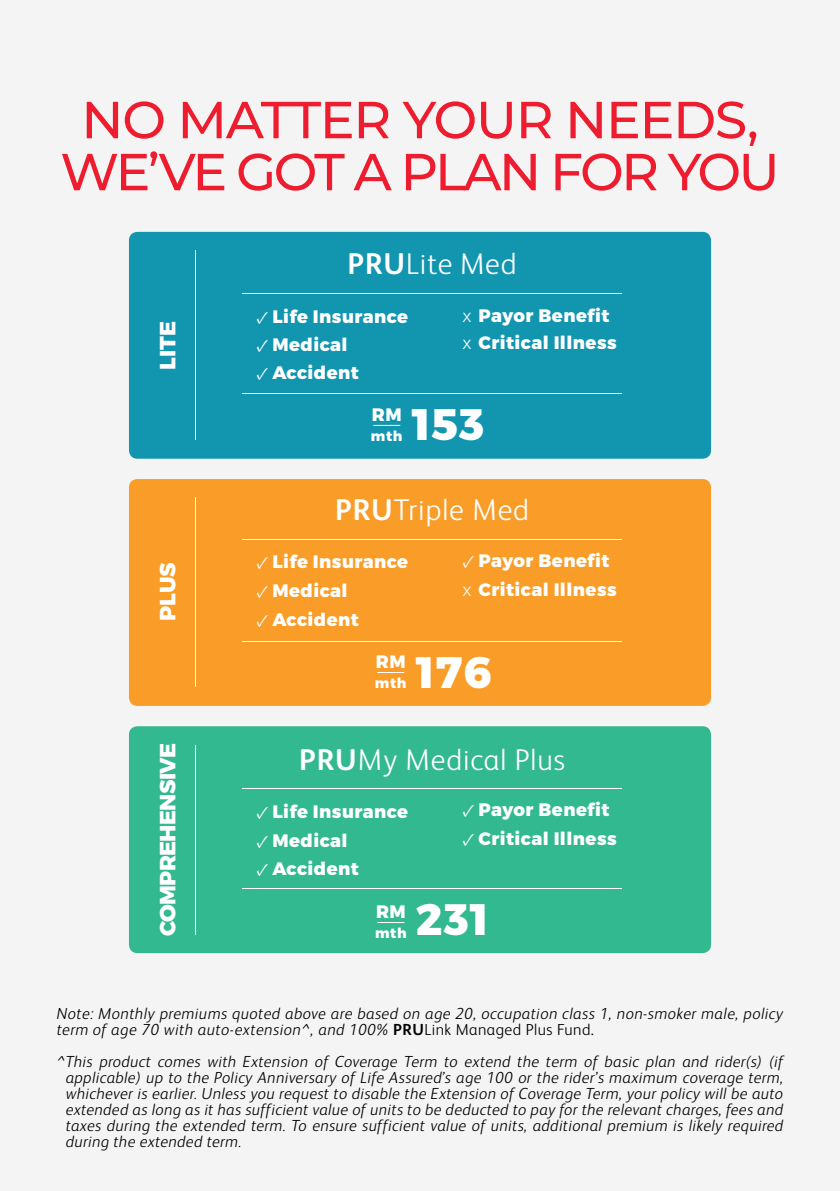
<style>
.page{position:relative;width:840px;height:1191px;background:#fff}
.page>*{position:absolute;margin:0;border:0;box-sizing:border-box;transform-origin:0 0}
.t1{font:500 52px/52px "Montserrat";letter-spacing:-.05em;color:#ed1c2e;text-align:center}
.t2{font:800 44px "Montserrat";letter-spacing:.025em;color:#fff}
.t3{font:300 30px "FS Albert Pro";letter-spacing:.03em;color:#fff}
.t4{font:800 22px "Montserrat";letter-spacing:-.03em;color:#fff}
.t5{font:800 18px/27.4px "Montserrat";letter-spacing:.025em;color:#fff}
.t6{font:italic 300 16px/16px "FS Albert Pro";letter-spacing:.025em;color:#000}
.t7{font:800 14px "Montserrat";letter-spacing:.045em;color:#fff}
.s1{font-weight:700}
.s2{font-family:"Minion Pro";font-weight:400}
.s3{font-family:"Helvetica";font-weight:300}
.s4{font-weight:700;font-style:normal}
.s5{font-style:normal}
</style>
<div class="page">
<div style="left:0;top:0;width:839px;height:1191px;background:#f3f4f3"></div>
<div style="left:129px;top:479px;width:581px;height:227px;background:#f99d28;border-radius:9px"></div>
<div style="left:129px;top:232px;width:581px;height:227px;background:#1296b0;border-radius:9px"></div>
<hr style="left:242px;top:293px;width:379px;height:1px;background:#fff">
<hr style="left:195px;top:251px;width:1px;height:189px;background:#fff">
<hr style="left:195px;top:497px;width:1px;height:189px;background:#fff">
<hr style="left:242px;top:393px;width:379px;height:1px;background:#fff">
<hr style="left:242px;top:539px;width:379px;height:1px;background:#fff">
<hr style="left:242px;top:641px;width:379px;height:1px;background:#fff">
<div style="left:129px;top:726px;width:581px;height:227px;background:#33b990;border-radius:9px"></div>
<hr style="left:242px;top:788px;width:379px;height:1px;background:#fff">
<hr style="left:242px;top:887px;width:379px;height:1px;background:#fff">
<svg style="left:373px;top:425px;width:27px;height:1px"></svg>
<svg style="left:377px;top:672px;width:27px;height:1px"></svg>
<svg style="left:377px;top:922px;width:27px;height:1px"></svg>
<hr style="left:195px;top:745px;width:1px;height:189px;background:#fff">
<h1 class="t1" style="left:60px;top:92px;width:720px">NO MATTER YOUR NEEDS,<br>WE’VE GOT A PLAN FOR YOU</h1>
<h3 class="t4" style="left:154px;top:369px;width:50px;rotate:-90deg">LITE</h3>
<h3 class="t4" style="left:154px;top:621px;width:60px;rotate:-90deg">PLUS</h3>
<h3 class="t4" style="left:154px;top:936px;width:195px;rotate:-90deg">COMPREHENSIVE</h3>
<h3 class="t3" style="left:347px;top:243px;width:171px"><span class="s1">PRU</span>Lite Med</h3>
<p class="t5" style="left:256px;top:303px;width:153px"><span class="s2">✓</span> Life Insurance</p>
<p class="t5" style="left:256px;top:331px;width:93px"><span class="s2">✓</span> Medical</p>
<p class="t5" style="left:256px;top:359px;width:104px"><span class="s2">✓</span> Accident</p>
<p class="t5" style="left:462px;top:302px;width:156px"><span class="s3">x</span> Payor Benefit <span class="s3">x</span> Critical Illness</p>
<p class="t5" style="left:371px;top:401px;width:31px">RM</p>
<p class="t7" style="left:371px;top:427px;width:33px">mth</p>
<h2 class="t2" style="left:411px;top:397px;width:74px">153</h2>
<h3 class="t3" style="left:335px;top:488px;width:195px"><span class="s1">PRU</span>Triple Med</h3>
<p class="t5" style="left:256px;top:548px;width:153px"><span class="s2">✓</span> Life Insurance</p>
<p class="t5" style="left:256px;top:577px;width:93px"><span class="s2">✓</span> Medical</p>
<p class="t5" style="left:256px;top:606px;width:104px"><span class="s2">✓</span> Accident</p>
<p class="t5" style="left:462px;top:547px;width:156px;line-height:28.6px"><span class="s2">✓</span> Payor Benefit <span class="s3">x</span> Critical Illness</p>
<p class="t5" style="left:375px;top:648px;width:31px">RM</p>
<p class="t7" style="left:375px;top:674px;width:33px">mth</p>
<h2 class="t2" style="left:415px;top:644px;width:77px">176</h2>
<h3 class="t3" style="left:299px;top:738px;width:267px"><span class="s1">PRU</span>My Medical Plus</h3>
<p class="t5" style="left:256px;top:798px;width:153px"><span class="s2">✓</span> Life Insurance</p>
<p class="t5" style="left:256px;top:827px;width:93px"><span class="s2">✓</span> Medical</p>
<p class="t5" style="left:256px;top:855px;width:104px"><span class="s2">✓</span> Accident</p>
<p class="t5" style="left:462px;top:796px;width:148px"><span class="s2">✓</span> Payor Benefit</p>
<p class="t5" style="left:462px;top:825px;width:156px"><span class="s2">✓</span> Critical Illness</p>
<p class="t5" style="left:376px;top:898px;width:31px">RM</p>
<p class="t7" style="left:375px;top:924px;width:33px">mth</p>
<h2 class="t2" style="left:415px;top:891px;width:74px">231</h2>
<p class="t6" style="left:57px;top:1004px;width:727px">Note: Monthly premiums quoted above are based on age 20, occupation class 1, non-smoker male, policy term of age 70 with auto-extension^, and 100% <span class="s4">PRU</span><span class="s5">Link Managed Plus Fund.</span></p>
<p class="t6" style="left:66px;top:1052px;width:718px;text-align:justify;text-indent:-9px">^This product comes with Extension of Coverage Term to extend the term of basic plan and rider(s) (if applicable) up to the Policy Anniversary of Life Assured’s age 100 or the rider’s maximum coverage term, whichever is earlier. Unless you request to disable the Extension of Coverage Term, your policy will be auto extended as long as it has sufficient value of units to be deducted to pay for the relevant charges, fees and taxes during the extended term. To ensure sufficient value of units, additional premium is likely required during the extended term.</p>
</div>
